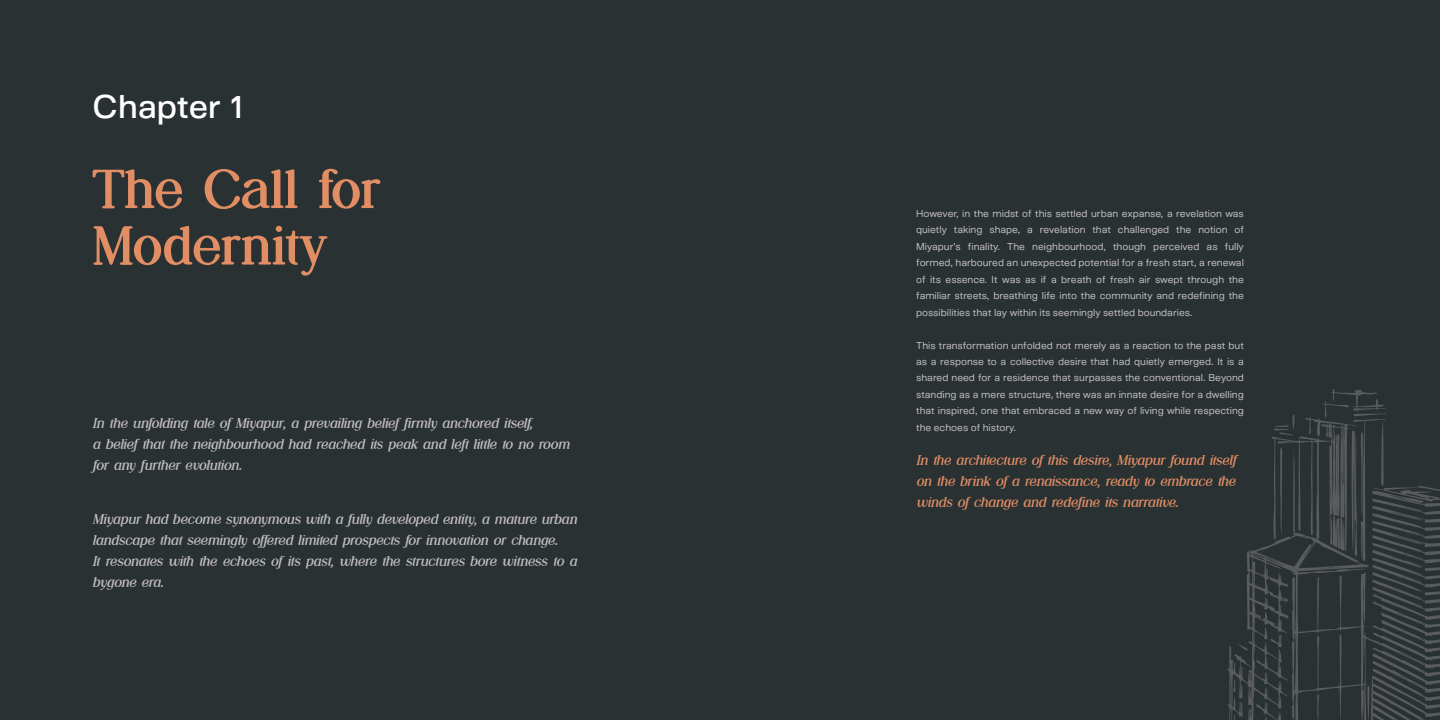
<style>
.page{position:relative;width:1440px;height:720px;background:#2a3132}
.page>*{position:absolute;margin:0;border:0;box-sizing:border-box;transform-origin:0 0}
.t1{font:700 54.2px/56.5px "Nostalgic Whispers";color:#e18e65}
.t2{font:500 32.8px "Orbiter FBS Trial";color:#fff}
.t3{font:14px/21px "Nostalgic Whispers Sem Bd Ita";letter-spacing:-.01em;color:#c2bec1}
.t4{font:14px/21px "Nostalgic Whispers Sem Bd Ita";letter-spacing:-.01em;color:#e18e65;text-align:justify}
.t5{font:10px/16.4px "Orbiter FBS Trial";color:#c2bec1;text-align:justify}
</style>
<div class="page">
<svg style="left:1228px;top:547px;width:212px;height:173px"></svg>
<svg style="left:1232px;top:711px;width:3px;height:9px"></svg>
<svg style="left:1251px;top:702px;width:31px;height:18px"></svg>
<svg style="left:1273px;top:684px;width:10px;height:9px"></svg>
<svg style="left:1366px;top:684px;width:8px;height:36px"></svg>
<svg style="left:1427px;top:692px;width:6px;height:9px"></svg>
<svg style="left:1229px;top:638px;width:26px;height:54px"></svg>
<svg style="left:1264px;top:389px;width:176px;height:288px"></svg>
<h2 class="t2" style="left:93px;top:87px;width:153px">Chapter 1</h2>
<h1 class="t1" style="left:93px;top:160px;width:289px">The Call for<br>Modernity</h1>
<h3 class="t3" style="left:93px;top:412px;width:478px">In the unfolding tale of Miyapur, a prevailing belief firmly anchored itself,<br>a belief that the neighbourhood had reached its peak and left little to no room for any further evolution.</h3>
<p class="t3" style="left:93px;top:508px;width:486px">Miyapur had become synonymous with a fully developed entity, a mature urban landscape that seemingly offered limited prospects for innovation or change.<br>It resonates with the echoes of its past, where the structures bore witness to a bygone era.</p>
<p class="t5" style="left:916px;top:205px;width:329px">However, in the midst of this settled urban expanse, a revelation was quietly taking shape, a revelation that challenged the notion of Miyapur's finality. The neighbourhood, though perceived as fully formed, harboured an unexpected potential for a fresh start, a renewal of its essence. It was as if a breath of fresh air swept through the familiar streets, breathing life into the community and redefining the possibilities that lay within its seemingly settled boundaries.</p>
<p class="t5" style="left:916px;top:337px;width:329px">This transformation unfolded not merely as a reaction to the past but as a response to a collective desire that had quietly emerged. It is a shared need for a residence that surpasses the conventional. Beyond standing as a mere structure, there was an innate desire for a dwelling that inspired, one that embraced a new way of living while respecting the echoes of history.</p>
<h3 class="t4" style="left:916px;top:450px;width:321px">In the architecture of this desire, Miyapur found itself on the brink of a renaissance, ready to embrace the winds of change and redefine its narrative.</h3>
</div>
